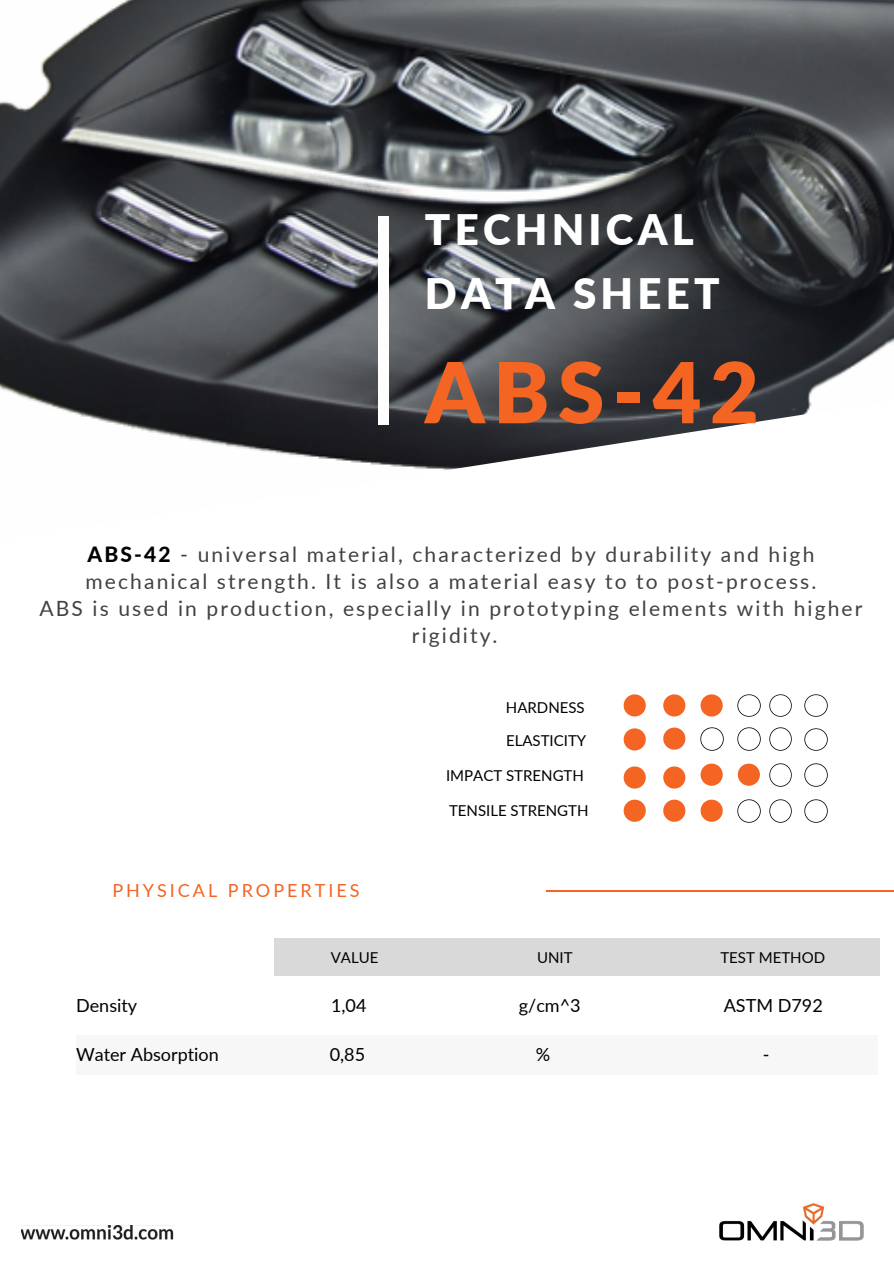
<style>
.page{position:relative;width:894px;height:1264px;background:#fff}
.page>*{position:absolute;margin:0;border:0;box-sizing:border-box;transform-origin:0 0}
.t1{font:900 84px "Lato";color:#f46422}
.t2{font:900 42px/64.8px "Lato";letter-spacing:.1em;color:#fff}
.t3{font:21px/27px "Lato";letter-spacing:.1em;color:#424141;text-align:center}
.t4{font:18px "Lato";color:#000}
.t5{font:18px "Lato";letter-spacing:.165em;color:#f46422}
.t6{font:15px "Lato";color:#000}
.s1{font-weight:800;color:#000}
</style>
<div class="page">
<img style="left:0;top:0;width:893px;height:471px">
<div style="left:378px;top:216px;width:10px;height:208px;background:#fefefe"></div>
<img style="left:719px;top:1203px;width:145px;height:38px">
<div style="left:76px;top:1035px;width:801px;height:39px;background:#f1f1f1"></div>
<img style="left:22px;top:1225px;width:152px;height:15px">
<svg style="left:700px;top:694px;width:22px;height:22px"></svg>
<svg style="left:623px;top:728px;width:22px;height:22px"></svg>
<svg style="left:623px;top:694px;width:22px;height:22px"></svg>
<svg style="left:663px;top:694px;width:22px;height:22px"></svg>
<svg style="left:663px;top:727px;width:22px;height:22px"></svg>
<svg style="left:623px;top:766px;width:22px;height:22px"></svg>
<svg style="left:663px;top:766px;width:22px;height:22px"></svg>
<svg style="left:700px;top:763px;width:22px;height:22px"></svg>
<svg style="left:737px;top:763px;width:22px;height:22px"></svg>
<svg style="left:623px;top:799px;width:22px;height:22px"></svg>
<svg style="left:663px;top:799px;width:22px;height:22px"></svg>
<svg style="left:700px;top:799px;width:22px;height:22px"></svg>
<img style="left:737px;top:694px;width:23px;height:23px">
<img style="left:769px;top:694px;width:22px;height:23px">
<img style="left:804px;top:694px;width:23px;height:23px">
<img style="left:700px;top:727px;width:23px;height:23px">
<img style="left:737px;top:727px;width:23px;height:23px">
<img style="left:769px;top:727px;width:22px;height:23px">
<img style="left:804px;top:728px;width:23px;height:23px">
<img style="left:769px;top:763px;width:22px;height:23px">
<img style="left:804px;top:763px;width:23px;height:23px">
<img style="left:737px;top:799px;width:23px;height:23px">
<img style="left:769px;top:799px;width:22px;height:23px">
<img style="left:804px;top:799px;width:23px;height:23px">
<hr style="left:546px;top:890px;width:347px;height:1px;background:#f46422">
<h2 class="t2" style="left:425px;top:196px;width:296px">TECHNICAL<br>DATA SHEET</h2>
<h1 class="t1" style="left:425px;top:340px;width:335px">ABS-42</h1>
<p class="t3" style="left:40px;top:540px;width:824px"><span class="s1">ABS-42</span> - universal material, characterized by durability and high mechanical strength. It is also a material easy to to post-process.<br>ABS is used in production, especially in prototyping elements with higher rigidity.</p>
<p class="t5" style="left:112px;top:879px;width:249px">PHYSICAL PROPERTIES</p>
<p class="t6" style="left:505px;top:698px;width:80px">HARDNESS</p>
<p class="t6" style="left:506px;top:731px;width:82px">ELASTICITY</p>
<p class="t6" style="left:446px;top:766px;width:139px">IMPACT STRENGTH</p>
<p class="t6" style="left:449px;top:801px;width:141px">TENSILE STRENGTH</p>
<p class="t6" style="left:330px;top:947px;width:49px">VALUE</p>
<p class="t6" style="left:537px;top:947px;width:37px">UNIT</p>
<p class="t6" style="left:720px;top:947px;width:106px">TEST METHOD</p>
<p class="t4" style="left:76px;top:994px;width:63px">Density</p>
<p class="t4" style="left:331px;top:994px;width:37px">1,04</p>
<p class="t4" style="left:518px;top:994px;width:63px">g/cm^3</p>
<p class="t4" style="left:723px;top:994px;width:100px">ASTM D792</p>
<p class="t4" style="left:76px;top:1043px;width:144px">Water Absorption</p>
<p class="t4" style="left:329px;top:1043px;width:37px">0,85</p>
<p class="t4" style="left:535px;top:1043px;width:16px">%</p>
<p class="t4" style="left:762px;top:1043px;width:8px">-</p>
</div>
